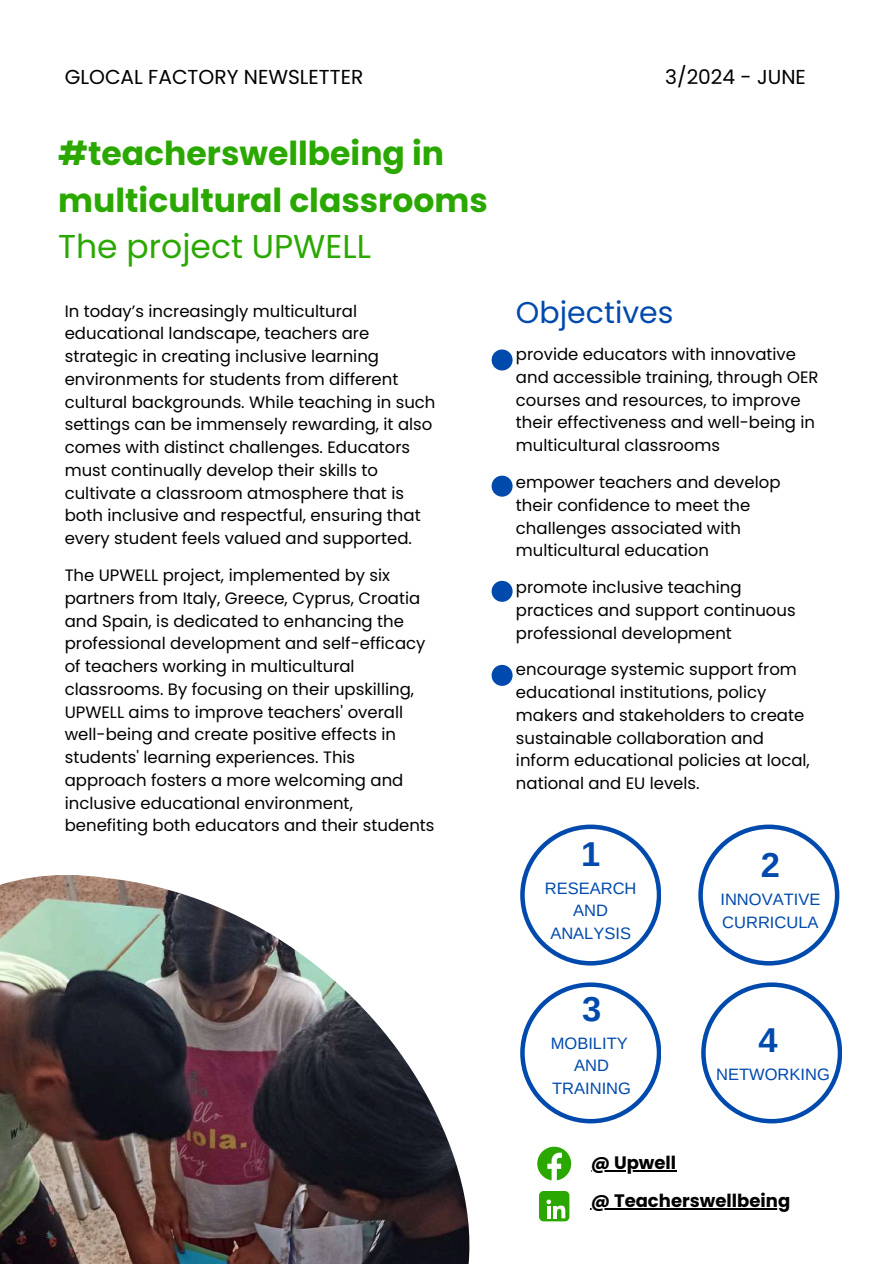
<style>
.page{position:relative;width:894px;height:1264px;background:#fff}
.page>*{position:absolute;margin:0;border:0;box-sizing:border-box;transform-origin:0 0}
.t1{font:700 34.5px "Arimo";color:#004aad}
.t2{font:700 33px/46.2px "Poppins";color:#2ba800}
.t3{font:33px "Poppins";color:#2ba800}
.t4{font:30px "Poppins";color:#004aad}
.t5{font:20.1px "Poppins";color:#000}
.t6{font:700 18px/38.1px "Poppins";color:#000}
.t7{font:16.5px/22.8px "Poppins";color:#000}
.t8{font:16.5px/22.5px "Arimo";color:#004aad;text-align:center}
</style>
<div class="page">
<svg style="left:520px;top:824px;width:140px;height:141px"></svg>
<svg style="left:520px;top:982px;width:140px;height:141px"></svg>
<svg style="left:537px;top:1146px;width:34px;height:34px"></svg>
<hr style="left:590px;top:1170px;width:86px;height:1px;background:#000">
<div style="left:539px;top:1190px;width:30px;height:31px;background:#2ba800;border-radius:5px"></div>
<svg style="left:546px;top:1199px;width:19px;height:19px"></svg>
<hr style="left:590px;top:1208px;width:200px;height:1px;background:#000">
<svg style="left:698px;top:824px;width:140px;height:141px"></svg>
<svg style="left:701px;top:982px;width:140px;height:141px"></svg>
<div style="left:491px;top:349px;width:21px;height:21px;background:#004aad;border-radius:50%"></div>
<img style="left:0;top:875px;width:469px;height:388px">
<div style="left:491px;top:581px;width:21px;height:21px;background:#004aad;border-radius:50%"></div>
<div style="left:491px;top:665px;width:21px;height:21px;background:#004aad;border-radius:50%"></div>
<div style="left:491px;top:475px;width:21px;height:21px;background:#004aad;border-radius:50%"></div>
<p class="t5" style="left:65px;top:63px;width:300px">GLOCAL FACTORY NEWSLETTER</p>
<p class="t5" style="left:665px;top:63px;width:142px">3/2024 - JUNE</p>
<h2 class="t2" style="left:58px;top:131px;width:431px">#teacherswellbeing in multicultural classrooms</h2>
<h2 class="t3" style="left:58px;top:223px;width:314px">The project UPWELL</h2>
<p class="t7" style="left:65px;top:299px;width:372px">In today’s increasingly multicultural educational landscape, teachers are strategic in creating inclusive learning environments for students from different cultural backgrounds. While teaching in such settings can be immensely rewarding, it also comes with distinct challenges. Educators must continually develop their skills to cultivate a classroom atmosphere that is both inclusive and respectful, ensuring that every student feels valued and supported.</p>
<p class="t7" style="left:65px;top:564px;width:371px">The UPWELL project, implemented by six partners from Italy, Greece, Cyprus, Croatia and Spain, is dedicated to enhancing the professional development and self-efficacy of teachers working in multicultural classrooms. By focusing on their upskilling, UPWELL aims to improve teachers' overall well-being and create positive effects in students' learning experiences. This approach fosters a more welcoming and inclusive educational environment, benefiting both educators and their students</p>
<h3 class="t4" style="left:516px;top:291px;width:159px">Objectives</h3>
<p class="t7" style="left:516px;top:343px;width:304px">provide educators with innovative and accessible training, through OER courses and resources, to improve their effectiveness and well-being in multicultural classrooms</p>
<p class="t7" style="left:516px;top:471px;width:266px">empower teachers and develop their confidence to meet the challenges associated with multicultural education</p>
<p class="t7" style="left:516px;top:576px;width:281px">promote inclusive teaching practices and support continuous professional development</p>
<p class="t7" style="left:516px;top:658px;width:295px">encourage systemic support from educational institutions, policy makers and stakeholders to create sustainable collaboration and inform educational policies at local, national and EU levels.</p>
<h1 class="t1" style="left:581px;top:834px;width:21px">1</h1>
<p class="t8" style="left:544px;top:876px;width:93px">RESEARCH<br>AND<br>ANALYSIS</p>
<h1 class="t1" style="left:582px;top:989px;width:21px">3</h1>
<p class="t8" style="left:550px;top:1031px;width:82px">MOBILITY<br>AND<br>TRAINING</p>
<h1 class="t1" style="left:760px;top:845px;width:21px">2</h1>
<p class="t8" style="left:720px;top:888px;width:101px;text-align:left">INNOVATIVE<br>CURRICULA</p>
<h1 class="t1" style="left:758px;top:1020px;width:21px">4</h1>
<p class="t8" style="left:716px;top:1063px;width:115px">NETWORKING</p>
<p class="t6" style="left:590px;top:1143px;width:201px">@ Upwell<br>@ Teacherswellbeing</p>
</div>
